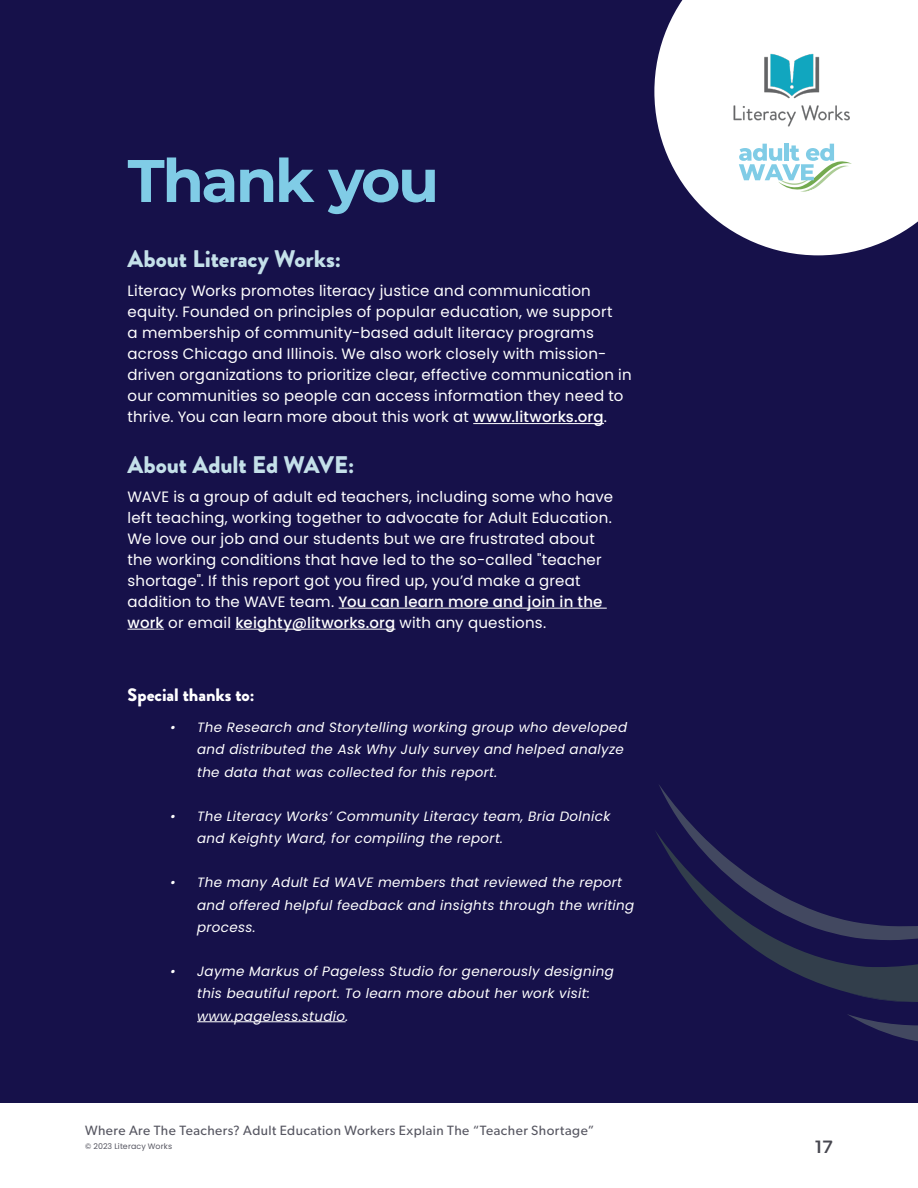
<style>
.page{position:relative;width:918px;height:1188px;background:#fff}
.page>*{position:absolute;margin:0;border:0;box-sizing:border-box;transform-origin:0 0}
.t1{font:700 60px "Montserrat";letter-spacing:-.04em;color:#80cce6}
.t2{font:900 24px "Brandon Grotesque";letter-spacing:-.005em;color:#c4e0e9}
._2_Space_After{font:900 18px "Brandon Grotesque";letter-spacing:-.005em;color:#fff}
.t3{font:500 18px "Gibson";color:#474750}
.P1{font:15px/21px "Poppins";letter-spacing:.015em;color:#fff}
.t4{font:italic 13.5px/22.5px "Poppins";letter-spacing:.025em;color:#fff}
.t5{font:13.5px "Gibson";letter-spacing:.035em;color:#565661}
.t6{font:7.8px "Poppins";letter-spacing:.015em;color:#565661}
.s1{font-weight:500}
</style>
<div class="page">
<div style="left:0;top:0;width:918px;height:1103px;background:#16114a"></div>
<svg style="left:658px;top:785px;width:260px;height:257px"></svg>
<svg style="left:654px;top:0;width:264px;height:255px;fill:#fff"></svg>
<div style="left:731px;top:133px;width:127px;height:61px;background:#fff"></div>
<svg style="left:739px;top:144px;width:113px;height:48px"></svg>
<img style="left:729px;top:52px;width:123px;height:77px">
<hr style="left:473px;top:423px;width:131px;height:1px;background:#fff">
<hr style="left:339px;top:608px;width:268px;height:1px;background:#fff">
<hr style="left:128px;top:629px;width:36px;height:1px;background:#fff">
<hr style="left:235px;top:629px;width:160px;height:1px;background:#fff">
<hr style="left:197px;top:1021px;width:149px;height:1px;background:#fff">
<h2 class="t1" style="left:128px;top:141px;width:313px">Thank you</h2>
<h4 class="t2" style="left:128px;top:242px;width:215px">About Literacy Works:</h4>
<p class="P1" style="left:128px;top:281px;width:506px">Literacy Works promotes literacy justice and communication equity. Founded on principles of popular education, we support<br>a membership of community-based adult literacy programs across Chicago and Illinois. We also work closely with mission&shy;driven organizations to prioritize clear, effective communication in our communities so people can access information they need to thrive. You can learn more about this work at <span class="s1">www.litworks.org</span>.</p>
<h4 class="t2" style="left:128px;top:447px;width:228px">About Adult Ed WAVE:</h4>
<p class="P1" style="left:128px;top:486px;width:487px">WAVE is a group of adult ed teachers, including some who have left teaching, working together to advocate for Adult Education.<br>We love our job and our students but we are frustrated about the working conditions that have led to the so-called "teacher shortage". If this report got you fired up, you’d make a great addition to the WAVE team. <span class="s1">You can learn more and join in the work</span> or email <span class="s1">keighty@litworks.org</span> with any questions.</p>
<p class="_2_Space_After" style="left:128px;top:682px;width:128px">Special thanks to:</p>
<p class="t4" style="left:197px;top:716px;width:432px;text-indent:-27px">• The Research and Storytelling working group who developed and distributed the Ask Why July survey and helped analyze the data that was collected for this report.</p>
<p class="t4" style="left:197px;top:805px;width:415px;text-indent:-27px">• The Literacy Works’ Community Literacy team, Bria Dolnick and Keighty Ward, for compiling the report.</p>
<p class="t4" style="left:197px;top:871px;width:439px;text-indent:-27px">• The many Adult Ed WAVE members that reviewed the report and offered helpful feedback and insights through the writing process.</p>
<p class="t4" style="left:197px;top:960px;width:418px;text-indent:-27px">• Jayme Markus of Pageless Studio for generously designing this beautiful report. To learn more about her work visit: www.pageless.studio.</p>
<p class="t5" style="left:85px;top:1122px;width:511px">Where Are The Teachers? Adult Education Workers Explain The “Teacher Shortage”</p>
<p class="t6" style="left:85px;top:1141px;width:89px">© 2023 Literacy Works</p>
<p class="t3" style="left:815px;top:1136px;width:20px">17</p>
</div>
